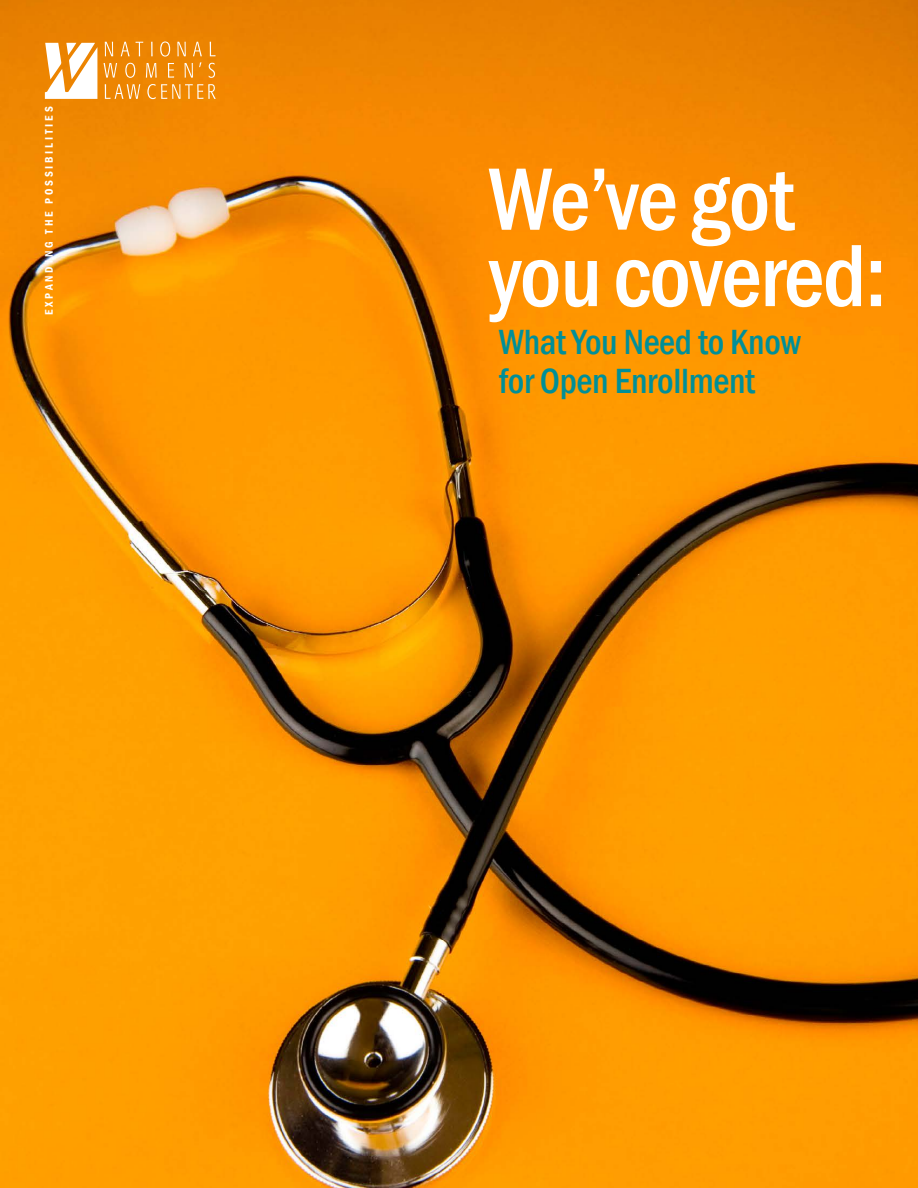
<style>
.page{position:relative;width:918px;height:1188px;background:#fff}
.page>*{position:absolute;margin:0;border:0;box-sizing:border-box;transform-origin:0 0}
.t1{font:500 condensed 91.5px/76.5px "Franklin Gothic";letter-spacing:-.015em;color:#fff}
.t2{font:500 condensed 36px/39px "Franklin Gothic";letter-spacing:-.01em;color:#008f98}
.t3{font:600 condensed 11.4px "Franklin Gothic";letter-spacing:.25em;color:#fff}
</style>
<div class="page">
<img style="left:0;top:0;width:918px;height:1188px">
<svg style="left:45px;top:43px;width:52px;height:56px"></svg>
<svg style="left:105px;top:42px;width:8px;height:14px"></svg>
<svg style="left:121px;top:42px;width:9px;height:14px"></svg>
<svg style="left:136px;top:42px;width:7px;height:14px"></svg>
<svg style="left:151px;top:42px;width:2px;height:14px"></svg>
<svg style="left:160px;top:41px;width:10px;height:16px"></svg>
<svg style="left:177px;top:42px;width:9px;height:14px"></svg>
<svg style="left:193px;top:42px;width:9px;height:14px"></svg>
<svg style="left:210px;top:42px;width:6px;height:14px"></svg>
<svg style="left:104px;top:63px;width:13px;height:15px"></svg>
<svg style="left:125px;top:63px;width:10px;height:15px"></svg>
<svg style="left:146px;top:63px;width:11px;height:15px"></svg>
<svg style="left:168px;top:63px;width:6px;height:15px"></svg>
<svg style="left:185px;top:63px;width:8px;height:15px"></svg>
<svg style="left:209px;top:63px;width:6px;height:15px"></svg>
<svg style="left:105px;top:84px;width:35px;height:15px"></svg>
<svg style="left:147px;top:84px;width:69px;height:15px"></svg>
<p class="t3" style="left:41px;top:315px;width:210px;rotate:-90deg">EXPANDING THE POSSIBILITIES</p>
<h1 class="t1" style="left:488px;top:160px;width:400px">We’ve got you covered:</h1>
<p class="t2" style="left:499px;top:323px;width:303px">What You Need to Know for Open Enrollment</p>
</div>
